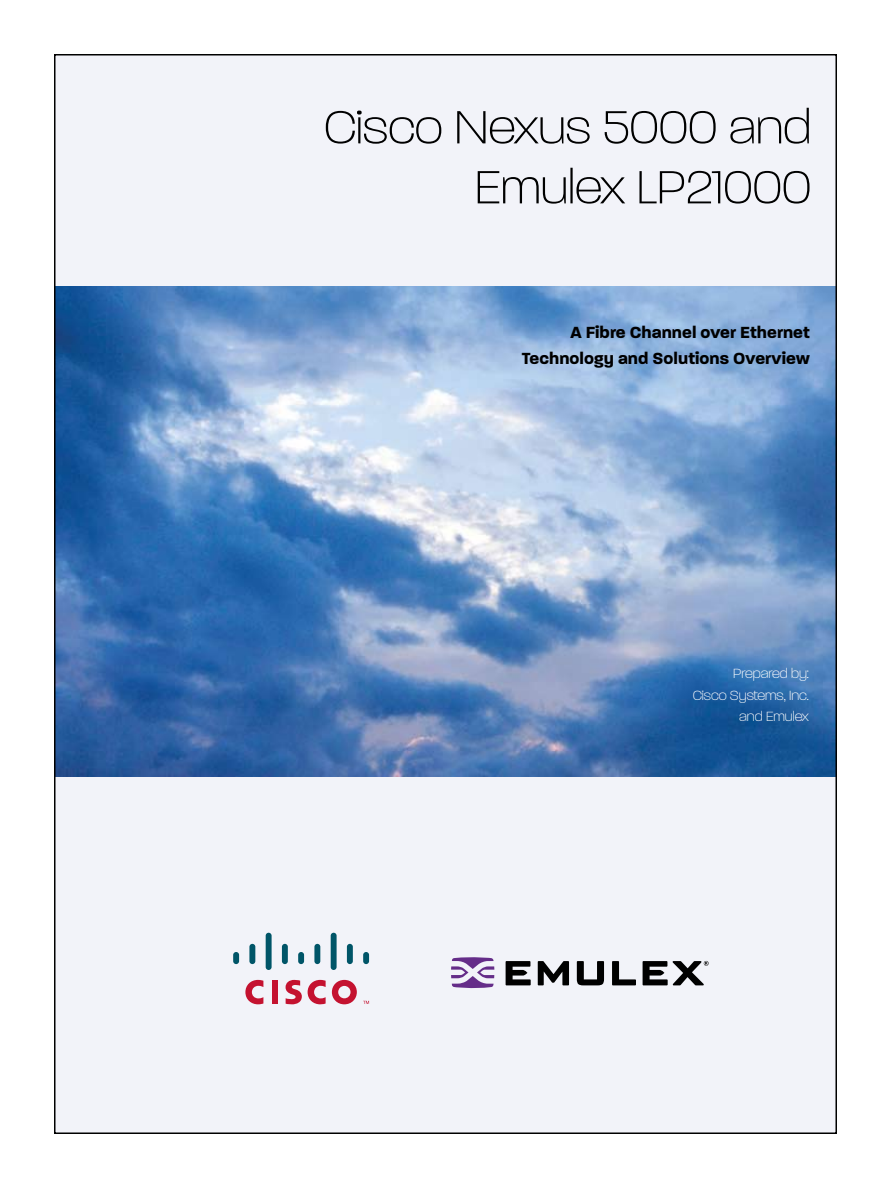
<style>
.page{position:relative;width:891px;height:1188px;background:#fff}
.page>*{position:absolute;margin:0;border:0;box-sizing:border-box;transform-origin:0 0}
.t1{font:200 63px/60px "Paralucent";color:#000;text-align:right}
.t2{font:700 21.75px/26.1px "Paralucent";letter-spacing:.005em;color:#000;text-align:right}
.t3{font:200 18px/21.6px "Paralucent";color:#fff;text-align:right}
</style>
<div class="page">
<div style="left:55px;top:55px;width:781px;height:1078px;background:#f2f3f9"></div>
<img style="left:57px;top:286px;width:777px;height:491px">
<div style="left:272px;top:980px;width:6px;height:24px;background:#c41230"></div>
<svg style="left:308px;top:980px;width:18px;height:24px"></svg>
<svg style="left:245px;top:980px;width:18px;height:24px"></svg>
<svg style="left:332px;top:980px;width:25px;height:24px"></svg>
<svg style="left:286px;top:980px;width:16px;height:24px"></svg>
<div style="left:233px;top:952px;width:6px;height:12px;background:#005568;border-radius:3px"></div>
<div style="left:249px;top:944px;width:6px;height:20px;background:#005568;border-radius:3px"></div>
<div style="left:266px;top:933px;width:6px;height:37px;background:#005568;border-radius:3px"></div>
<div style="left:282px;top:944px;width:6px;height:20px;background:#005568;border-radius:3px"></div>
<div style="left:298px;top:952px;width:6px;height:12px;background:#005568;border-radius:3px"></div>
<div style="left:314px;top:944px;width:6px;height:20px;background:#005568;border-radius:3px"></div>
<div style="left:331px;top:933px;width:6px;height:37px;background:#005568;border-radius:3px"></div>
<div style="left:347px;top:944px;width:6px;height:20px;background:#005568;border-radius:3px"></div>
<div style="left:363px;top:952px;width:6px;height:12px;background:#005568;border-radius:3px"></div>
<svg style="left:363px;top:1001px;width:6px;height:3px"></svg>
<svg style="left:451px;top:957px;width:43px;height:32px"></svg>
<svg style="left:538px;top:961px;width:31px;height:24px"></svg>
<svg style="left:577px;top:961px;width:27px;height:24px"></svg>
<svg style="left:612px;top:961px;width:24px;height:24px"></svg>
<svg style="left:506px;top:961px;width:25px;height:24px"></svg>
<svg style="left:643px;top:961px;width:66px;height:24px"></svg>
<h1 class="t1" style="left:324px;top:94px;width:489px">Cisco Nexus 5000 and<br>Emulex LP21000</h1>
<p class="t2" style="left:522px;top:319px;width:290px">A Fibre Channel over Ethernet<br>Technology and Solutions Overview</p>
<p class="t3" style="left:693px;top:662px;width:118px">Prepared by:<br>Cisco Systems, Inc. and Emulex</p>
</div>
